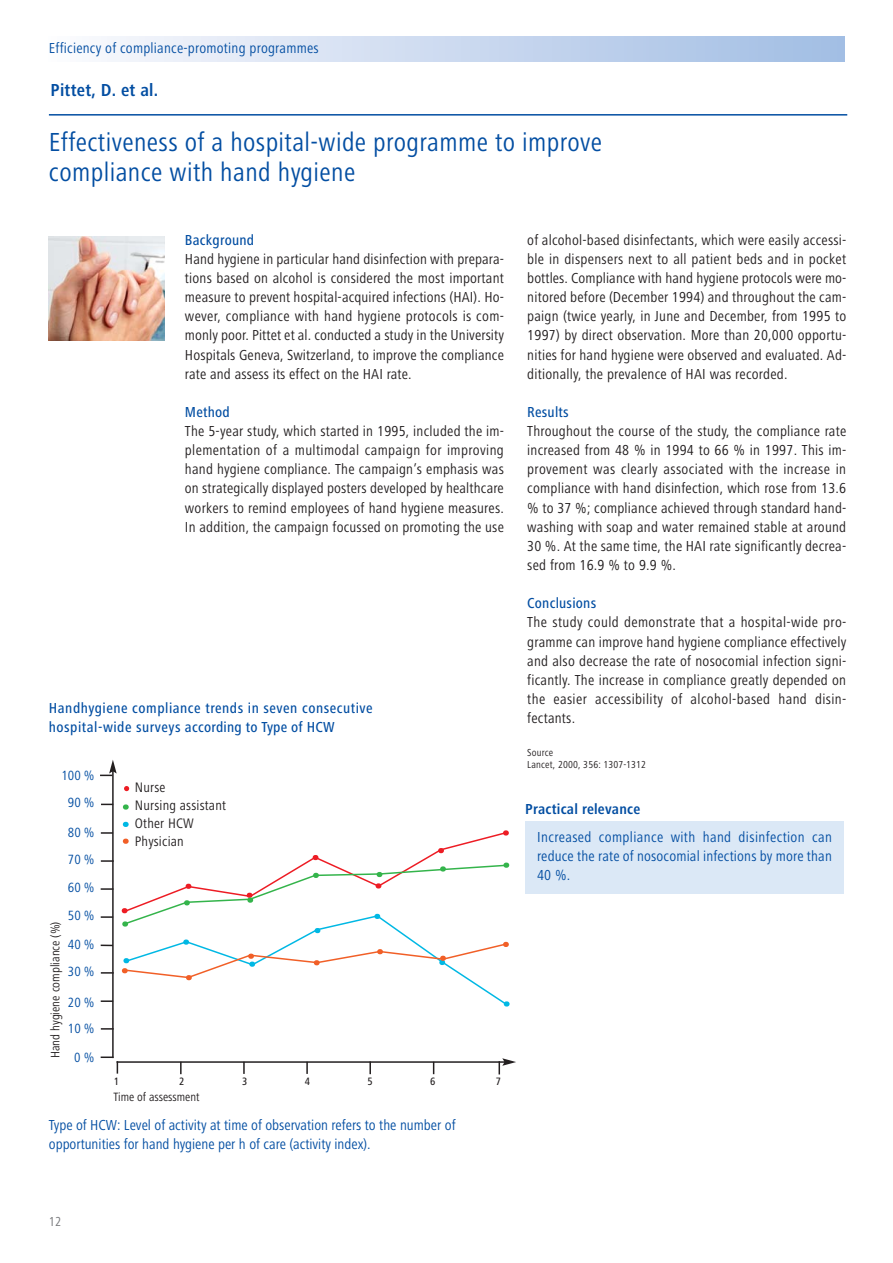
<style>
.page{position:relative;width:893px;height:1263px;background:#fff}
.page>*{position:absolute;margin:0;border:0;box-sizing:border-box;transform-origin:0 0}
.t1{font:27px/30px "Hartmann";letter-spacing:.015em;color:#034ea2}
.t2{font:700 18px "Hartmann";letter-spacing:.015em;color:#034ea2}
.t3{font:15px/19.2px "Hartmann";letter-spacing:.015em;color:#231f20;text-align:justify}
.t4{font:15px/19.2px "Hartmann";color:#034ea2}
.t5{font:500 15px/19.2px "Hartmann";letter-spacing:.035em;color:#034ea2}
.t6{font:500 15px "Hartmann";letter-spacing:.015em;color:#034ea2}
.t7{font:700 15px "Hartmann";letter-spacing:.015em;color:#034ea2}
.t8{font:14.25px/18px "Hartmann";letter-spacing:.015em;color:#231f20}
.t9{font:13.8px/27.8px "Hartmann";color:#034ea2}
.t10{font:13.5px "Hartmann";color:#77787b}
.t11{font:12.75px "Hartmann";color:#231f20}
.t12{font:12.45px "Hartmann";color:#231f20}
.t13{font:500 11.1px "Hartmann";color:#231f20}
.t14{font:10.5px/12px "Hartmann";letter-spacing:.015em;color:#231f20}
</style>
<div class="page">
<hr style="left:49px;top:114px;width:798px;height:2px;background:#034ea2">
<img style="left:49px;top:236px;width:115px;height:105px">
<div style="left:49px;top:37px;width:795px;height:25px;background:linear-gradient(to right,#fafafd,#a1bde3)"></div>
<hr style="left:112px;top:771px;width:2px;height:287px;background:#231f20">
<hr style="left:117px;top:1061px;width:388px;height:2px;background:#231f20">
<svg style="left:180px;top:1062px;width:2px;height:12px"></svg>
<svg style="left:243px;top:1062px;width:2px;height:12px"></svg>
<svg style="left:306px;top:1062px;width:2px;height:12px"></svg>
<svg style="left:369px;top:1061px;width:2px;height:13px"></svg>
<svg style="left:499px;top:1058px;width:17px;height:16px"></svg>
<svg style="left:101px;top:1056px;width:17px;height:17px"></svg>
<svg style="left:101px;top:1028px;width:13px;height:2px"></svg>
<svg style="left:101px;top:1000px;width:12px;height:2px"></svg>
<svg style="left:101px;top:972px;width:13px;height:2px"></svg>
<svg style="left:101px;top:944px;width:12px;height:2px"></svg>
<svg style="left:101px;top:888px;width:13px;height:2px"></svg>
<svg style="left:101px;top:832px;width:11px;height:2px"></svg>
<svg style="left:100px;top:760px;width:17px;height:16px"></svg>
<svg style="left:101px;top:916px;width:12px;height:2px"></svg>
<svg style="left:101px;top:860px;width:13px;height:2px"></svg>
<svg style="left:124px;top:786px;width:5px;height:5px"></svg>
<svg style="left:123px;top:804px;width:6px;height:6px"></svg>
<svg style="left:122px;top:822px;width:388px;height:185px"></svg>
<div style="left:525px;top:822px;width:319px;height:72px;background:#dbe8f6"></div>
<p class="t4" style="left:49px;top:40px;width:271px">Efficiency of compliance-promoting programmes</p>
<p class="t2" style="left:51px;top:83px;width:109px">Pittet, D. et al.</p>
<h1 class="t1" style="left:49px;top:130px;width:555px">Effectiveness of a hospital-wide programme to improve compliance with hand hygiene</h1>
<p class="t6" style="left:185px;top:234px;width:71px">Background</p>
<p class="t3" style="left:185px;top:250px;width:321px">Hand hygiene in particular hand disinfection with prepara&shy;tions based on alcohol is considered the most important measure to prevent hospital-acquired infections (HAI). Ho&shy;wever, compliance with hand hygiene protocols is com&shy;monly poor. Pittet et al. conducted a study in the University Hospitals Geneva, Switzerland, to improve the compliance rate and assess its effect on the HAI rate.</p>
<p class="t5" style="left:185px;top:404px;width:46px">Method</p>
<p class="t3" style="left:185px;top:423px;width:321px">The 5-year study, which started in 1995, included the im&shy;plementation of a multimodal campaign for improving hand hygiene compliance. The campaign’s emphasis was on strategically displayed posters developed by healthcare workers to remind employees of hand hygiene measures.<br>In addition, the campaign focussed on promoting the use</p>
<p class="t5" style="left:49px;top:699px;width:325px">Handhygiene compliance trends in seven consecutive hospital-wide surveys according to Type of HCW</p>
<p class="t9" style="left:62px;top:762px;width:35px;text-align:center">100 %<br>90 %</p>
<p class="t9" style="left:68px;top:819px;width:28px;text-align:justify">80 % 70 % 60 % 50 %</p>
<p class="t9" style="left:68px;top:931px;width:28px">40 %<br>30 %</p>
<p class="t9" style="left:68px;top:990px;width:28px;line-height:26.2px">20 %<br>10 %</p>
<p class="t9" style="left:74px;top:1045px;width:22px">0 %</p>
<p class="t11" style="left:50px;top:1058px;width:138px;rotate:-90deg">Hand hygiene compliance (%)</p>
<p class="t8" style="left:135px;top:779px;width:93px">Nurse<br>Nursing assistant<br>Other HCW<br>Physician</p>
<p class="t13" style="left:114px;top:1077px;width:7px">1</p>
<p class="t13" style="left:179px;top:1077px;width:7px">2</p>
<p class="t13" style="left:242px;top:1077px;width:7px">3</p>
<p class="t13" style="left:305px;top:1077px;width:7px">4</p>
<p class="t13" style="left:367px;top:1077px;width:7px">5</p>
<p class="t13" style="left:430px;top:1077px;width:7px">6</p>
<p class="t13" style="left:496px;top:1077px;width:7px">7</p>
<p class="t12" style="left:113px;top:1092px;width:88px">Time of assessment</p>
<p class="t4" style="left:49px;top:1116px;width:408px">Type of HCW: Level of activity at time of observation refers to the number of opportunities for hand hygiene per h of care (activity index).</p>
<p class="t3" style="left:527px;top:231px;width:321px">of alcohol-based disinfectants, which were easily accessi&shy;ble in dispensers next to all patient beds and in pocket bottles. Compliance with hand hygiene protocols were mo&shy;nitored before (December 1994) and throughout the cam&shy;paign (twice yearly, in June and December, from 1995 to 1997) by direct observation. More than 20,000 opportu&shy;nities for hand hygiene were observed and evaluated. Ad&shy;ditionally, the prevalence of HAI was recorded.</p>
<p class="t6" style="left:527px;top:406px;width:43px">Results</p>
<p class="t3" style="left:527px;top:423px;width:321px">Throughout the course of the study, the compliance rate increased from 48 % in 1994 to 66 % in 1997. This im&shy;provement was clearly associated with the increase in compliance with hand disinfection, which rose from 13.6 % to 37 %; compliance achieved through standard hand&shy;washing with soap and water remained stable at around 30 %. At the same time, the HAI rate significantly decrea&shy;sed from 16.9 % to 9.9 %.</p>
<p class="t6" style="left:527px;top:597px;width:70px">Conclusions</p>
<p class="t3" style="left:527px;top:614px;width:321px">The study could demonstrate that a hospital-wide pro&shy;gramme can improve hand hygiene compliance effectively and also decrease the rate of nosocomial infection signi&shy;ficantly. The increase in compliance greatly depended on the easier accessibility of alcohol-based hand disin&shy;fectants.</p>
<p class="t14" style="left:527px;top:748px;width:120px">Source<br>Lancet, 2000, 356: 1307-1312</p>
<p class="t7" style="left:525px;top:803px;width:117px">Practical relevance</p>
<p class="t4" style="left:537px;top:828px;width:296px;text-align:justify">Increased compliance with hand disinfection can reduce the rate of nosocomial infections by more than 40 %.</p>
<p class="t10" style="left:49px;top:1216px;width:14px">12</p>
</div>
